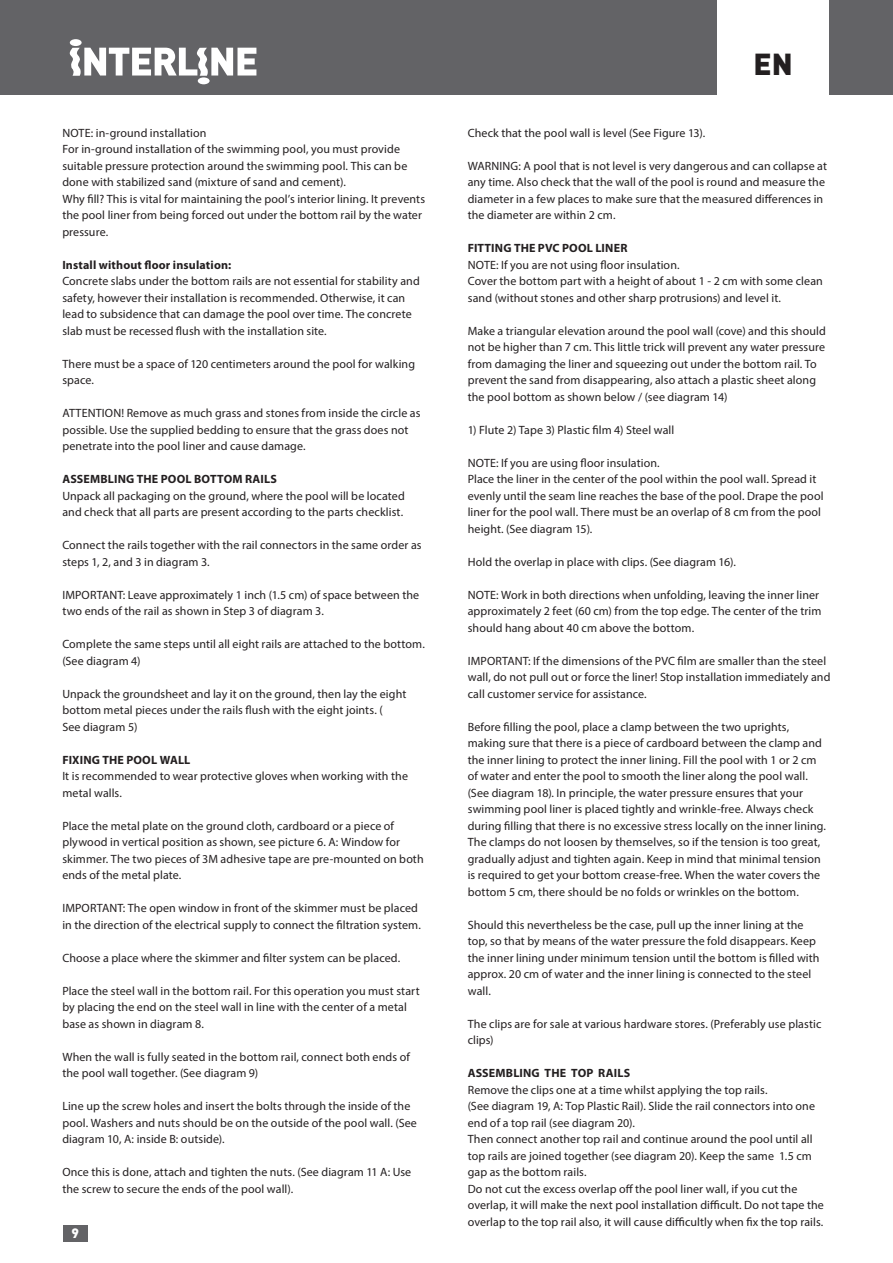
<style>
.page{position:relative;width:893px;height:1263px;background:#fff}
.page>*{position:absolute;margin:0;border:0;box-sizing:border-box;transform-origin:0 0}
.t1{font:900 30px "DIN";color:#231f20}
.t2{font:900 13.5px "DIN";color:#fff}
.t3{font:12px/16.5px "Myriad Pro";letter-spacing:.005em;color:#231f20}
.t4{font:700 12px "Myriad Pro";letter-spacing:.015em;color:#231f20}
</style>
<div class="page">
<div style="left:63px;top:1225px;width:24px;height:16px;background:#636366"></div>
<div style="left:0;top:0;width:893px;height:95px;background:#636366"></div>
<div style="left:717px;top:0;width:112px;height:104px;background:#fff"></div>
<svg style="left:70px;top:48px;width:186px;height:28px"></svg>
<div style="left:198px;top:77px;width:12px;height:7px;background:#fff;border-radius:50%"></div>
<div style="left:70px;top:39px;width:12px;height:7px;background:#fff;border-radius:50%"></div>
<p class="t3" style="left:62px;top:124px;width:146px">NOTE: in-ground installation</p>
<p class="t3" style="left:62px;top:141px;width:346px">For in-ground installation of the swimming pool, you must provide suitable pressure protection around the swimming pool. This can be done with stabilized sand (mixture of sand and cement).</p>
<p class="t3" style="left:62px;top:190px;width:364px">Why fill? This is vital for maintaining the pool’s interior lining. It prevents the pool liner from being forced out under the bottom rail by the water pressure.</p>
<p class="t4" style="left:62px;top:258px;width:170px">Install without floor insulation:</p>
<p class="t3" style="left:62px;top:273px;width:359px">Concrete slabs under the bottom rails are not essential for stability and safety, however their installation is recommended. Otherwise, it can lead to subsidence that can damage the pool over time. The concrete slab must be recessed flush with the installation site.</p>
<p class="t3" style="left:62px;top:355px;width:354px">There must be a space of 120 centimeters around the pool for walking space.</p>
<p class="t3" style="left:62px;top:405px;width:360px">ATTENTION! Remove as much grass and stones from inside the circle as possible. Use the supplied bedding to ensure that the grass does not penetrate into the pool liner and cause damage.</p>
<p class="t4" style="left:62px;top:472px;width:216px">ASSEMBLING THE POOL BOTTOM RAILS</p>
<p class="t3" style="left:62px;top:487px;width:344px">Unpack all packaging on the ground, where the pool will be located and check that all parts are present according to the parts checklist.</p>
<p class="t3" style="left:62px;top:537px;width:361px">Connect the rails together with the rail connectors in the same order as steps 1, 2, and 3 in diagram 3.</p>
<p class="t3" style="left:62px;top:586px;width:358px">IMPORTANT: Leave approximately 1 inch (1.5 cm) of space between the two ends of the rail as shown in Step 3 of diagram 3.</p>
<p class="t3" style="left:62px;top:636px;width:364px">Complete the same steps until all eight rails are attached to the bottom. (See diagram 4)</p>
<p class="t3" style="left:62px;top:685px;width:345px">Unpack the groundsheet and lay it on the ground, then lay the eight bottom metal pieces under the rails flush with the eight joints. (</p>
<p class="t3" style="left:62px;top:718px;width:77px">See diagram 5)</p>
<p class="t4" style="left:62px;top:753px;width:129px">FIXING THE POOL WALL</p>
<p class="t3" style="left:62px;top:768px;width:347px">It is recommended to wear protective gloves when working with the metal walls.</p>
<p class="t3" style="left:62px;top:817px;width:363px">Place the metal plate on the ground cloth, cardboard or a piece of plywood in vertical position as shown, see picture 6. A: Window for skimmer. The two pieces of 3M adhesive tape are pre-mounted on both ends of the metal plate.</p>
<p class="t3" style="left:62px;top:900px;width:360px">IMPORTANT: The open window in front of the skimmer must be placed in the direction of the electrical supply to connect the filtration system.</p>
<p class="t3" style="left:62px;top:949px;width:339px">Choose a place where the skimmer and filter system can be placed.</p>
<p class="t3" style="left:62px;top:982px;width:359px">Place the steel wall in the bottom rail. For this operation you must start by placing the end on the steel wall in line with the center of a metal base as shown in diagram 8.</p>
<p class="t3" style="left:62px;top:1048px;width:349px">When the wall is fully seated in the bottom rail, connect both ends of the pool wall together. (See diagram 9)</p>
<p class="t3" style="left:62px;top:1098px;width:356px">Line up the screw holes and insert the bolts through the inside of the pool. Washers and nuts should be on the outside of the pool wall. (See diagram 10, A: inside B: outside).</p>
<p class="t3" style="left:62px;top:1164px;width:350px">Once this is done, attach and tighten the nuts. (See diagram 11 A: Use the screw to secure the ends of the pool wall).</p>
<p class="t2" style="left:71px;top:1224px;width:9px">9</p>
<p class="t1" style="left:753px;top:44px;width:41px">EN</p>
<p class="t3" style="left:468px;top:124px;width:239px">Check that the pool wall is level (See Figure 13).</p>
<p class="t3" style="left:468px;top:157px;width:361px">WARNING: A pool that is not level is very dangerous and can collapse at any time. Also check that the wall of the pool is round and measure the diameter in a few places to make sure that the measured differences in the diameter are within 2 cm.</p>
<p class="t4" style="left:468px;top:241px;width:161px">FITTING THE PVC POOL LINER</p>
<p class="t3" style="left:468px;top:256px;width:213px">NOTE: If you are not using floor insulation.</p>
<p class="t3" style="left:468px;top:273px;width:357px">Cover the bottom part with a height of about 1 - 2 cm with some clean sand (without stones and other sharp protrusions) and level it.</p>
<p class="t3" style="left:468px;top:322px;width:360px">Make a triangular elevation around the pool wall (cove) and this should not be higher than 7 cm. This little trick will prevent any water pressure from damaging the liner and squeezing out under the bottom rail. To prevent the sand from disappearing, also attach a plastic sheet along the pool bottom as shown below / (see diagram 14)</p>
<p class="t3" style="left:468px;top:421px;width:208px">1) Flute 2) Tape 3) Plastic film 4) Steel wall</p>
<p class="t3" style="left:468px;top:454px;width:193px">NOTE: If you are using floor insulation.</p>
<p class="t3" style="left:468px;top:471px;width:357px">Place the liner in the center of the pool within the pool wall. Spread it evenly until the seam line reaches the base of the pool. Drape the pool liner for the pool wall. There must be an overlap of 8 cm from the pool height. (See diagram 15).</p>
<p class="t3" style="left:468px;top:553px;width:270px">Hold the overlap in place with clips. (See diagram 16).</p>
<p class="t3" style="left:468px;top:586px;width:355px">NOTE: Work in both directions when unfolding, leaving the inner liner approximately 2 feet (60 cm) from the top edge. The center of the trim should hang about 40 cm above the bottom.</p>
<p class="t3" style="left:468px;top:652px;width:364px">IMPORTANT: If the dimensions of the PVC film are smaller than the steel wall, do not pull out or force the liner! Stop installation immediately and call customer service for assistance.</p>
<p class="t3" style="left:468px;top:718px;width:360px">Before filling the pool, place a clamp between the two uprights, making sure that there is a piece of cardboard between the clamp and the inner lining to protect the inner lining. Fill the pool with 1 or 2 cm of water and enter the pool to smooth the liner along the pool wall. (See diagram 18). In principle, the water pressure ensures that your swimming pool liner is placed tightly and wrinkle-free. Always check during filling that there is no excessive stress locally on the inner lining.<br>The clamps do not loosen by themselves, so if the tension is too great, gradually adjust and tighten again. Keep in mind that minimal tension is required to get your bottom crease-free. When the water covers the bottom 5 cm, there should be no folds or wrinkles on the bottom.</p>
<p class="t3" style="left:468px;top:916px;width:353px">Should this nevertheless be the case, pull up the inner lining at the top, so that by means of the water pressure the fold disappears. Keep the inner lining under minimum tension until the bottom is filled with approx. 20 cm of water and the inner lining is connected to the steel wall.</p>
<p class="t3" style="left:468px;top:1015px;width:355px">The clips are for sale at various hardware stores. (Preferably use plastic clips)</p>
<p class="t4" style="left:468px;top:1066px;width:164px">ASSEMBLING THE TOP RAILS</p>
<p class="t3" style="left:468px;top:1081px;width:301px">Remove the clips one at a time whilst applying the top rails.</p>
<p class="t3" style="left:468px;top:1098px;width:349px">(See diagram 19, A: Top Plastic Rail). Slide the rail connectors into one end of a top rail (see diagram 20).</p>
<p class="t3" style="left:468px;top:1131px;width:346px;text-align:justify">Then connect another top rail and continue around the pool until all top rails are joined together (see diagram 20). Keep the same 1.5 cm gap as the bottom rails.</p>
<p class="t3" style="left:468px;top:1180px;width:358px">Do not cut the excess overlap off the pool liner wall, if you cut the overlap, it will make the next pool installation difficult. Do not tape the overlap to the top rail also, it will cause difficultly when fix the top rails.</p>
</div>
